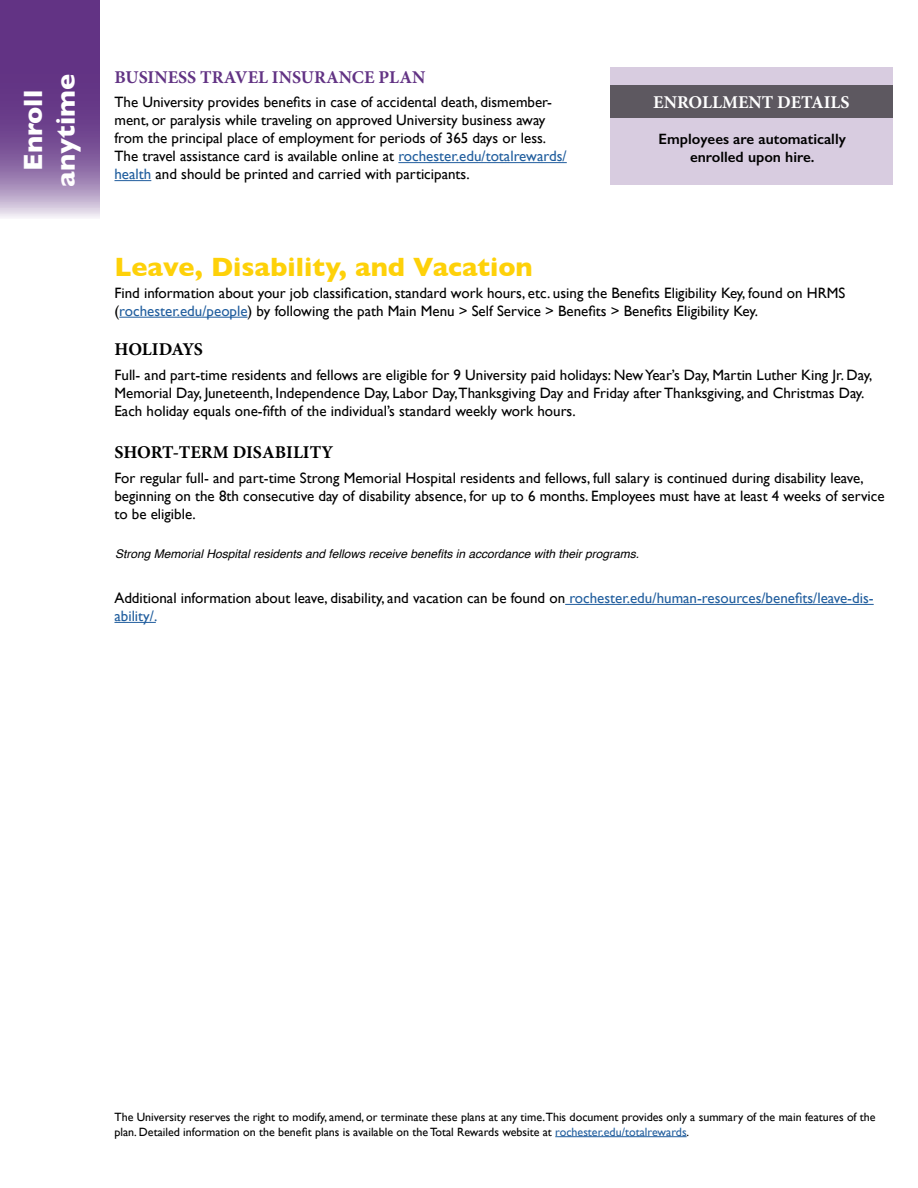
<style>
.page{position:relative;width:918px;height:1188px;background:#fff}
.page>*{position:absolute;margin:0;border:0;box-sizing:border-box;transform-origin:0 0}
.t1{font:700 27px "Gill Sans";color:#fed109}
.t2{font:700 27px/32.4px "Gill Sans";color:#fff;text-align:center}
.t3{font:700 18px "Minion Pro";color:#000}
.t4{font:700 18px "Minion Pro";color:#623384}
.t5{font:700 18px "Minion Pro";color:#fff}
.Body_Paragraph{font:15px/18px "Gill Sans";color:#000}
.t6{font:600 15px/18px "Gill Sans";color:#000;text-align:center}
.t7{font:12px/14.4px "Gill Sans";color:#000}
.t8{font:italic 12px "Helvetica";color:#000}
.s1{color:#215e9e}
</style>
<div class="page">
<div style="left:610px;top:68px;width:283px;height:117px;background:#d8cce0"></div>
<svg style="left:0;top:0;width:100px;height:218px;background:#7b5498"></svg>
<hr style="left:119px;top:317px;width:129px;height:1px;background:#215e9e">
<hr style="left:565px;top:604px;width:309px;height:1px;background:#215e9e">
<hr style="left:114px;top:622px;width:42px;height:1px;background:#215e9e">
<hr style="left:555px;top:1136px;width:132px;height:1px;background:#215e9e">
<hr style="left:398px;top:162px;width:169px;height:1px;background:#215e9e">
<hr style="left:114px;top:180px;width:37px;height:1px;background:#215e9e">
<div style="left:610px;top:85px;width:283px;height:32px;background:#5d5860"></div>
<p class="t2" style="left:16px;top:187px;width:114px;rotate:-90deg">Enroll anytime</p>
<p class="t4" style="left:114px;top:64px;width:313px">BUSINESS TRAVEL INSURANCE PLAN</p>
<p class="Body_Paragraph" style="left:114px;top:93px;width:454px">The University provides benefits in case of accidental death, dismember&shy;ment, or paralysis while traveling on approved University business away from the principal place of employment for periods of 365 days or less.<br>The travel assistance card is available online at <span class="s1">rochester.edu/totalrewards/ health</span> and should be printed and carried with participants.</p>
<p class="t5" style="left:653px;top:89px;width:198px">ENROLLMENT DETAILS</p>
<p class="t6" style="left:659px;top:130px;width:189px">Employees are automatically enrolled upon hire.</p>
<p class="t1" style="left:114px;top:245px;width:420px">Leave, Disability, and Vacation</p>
<p class="Body_Paragraph" style="left:114px;top:284px;width:733px">Find information about your job classification, standard work hours, etc. using the Benefits Eligibility Key, found on HRMS (<span class="s1">rochester.edu/people</span>) by following the path Main Menu &gt; Self Service &gt; Benefits &gt; Benefits Eligibility Key.</p>
<p class="t3" style="left:114px;top:337px;width:90px">HOLIDAYS</p>
<p class="Body_Paragraph" style="left:114px;top:366px;width:759px">Full- and part-time residents and fellows are eligible for 9 University paid holidays: New Year’s Day, Martin Luther King Jr. Day,<br>Memorial Day, Juneteenth, Independence Day, Labor Day,Thanksgiving Day and Friday after Thanksgiving, and Christmas Day.<br>Each holiday equals one-fifth of the individual’s standard weekly work hours.</p>
<p class="t3" style="left:114px;top:440px;width:220px">SHORT-TERM DISABILITY</p>
<p class="Body_Paragraph" style="left:114px;top:469px;width:772px">For regular full- and part-time Strong Memorial Hospital residents and fellows, full salary is continued during disability leave, beginning on the 8th consecutive day of disability absence, for up to 6 months. Employees must have at least 4 weeks of service to be eligible.</p>
<p class="t8" style="left:115px;top:545px;width:526px">Strong Memorial Hospital residents and fellows receive benefits in accordance with their programs.</p>
<p class="Body_Paragraph" style="left:114px;top:589px;width:761px">Additional information about leave, disability, and vacation can be found on <span class="s1">rochester.edu/human-resources/benefits/leave-dis&shy;ability/.</span></p>
<p class="t7" style="left:114px;top:1110px;width:763px">The University reserves the right to modify, amend, or terminate these plans at any time.This document provides only a summary of the main features of the plan. Detailed information on the benefit plans is available on the Total Rewards website at <span class="s1">rochester.edu/totalrewards</span>.</p>
</div>
